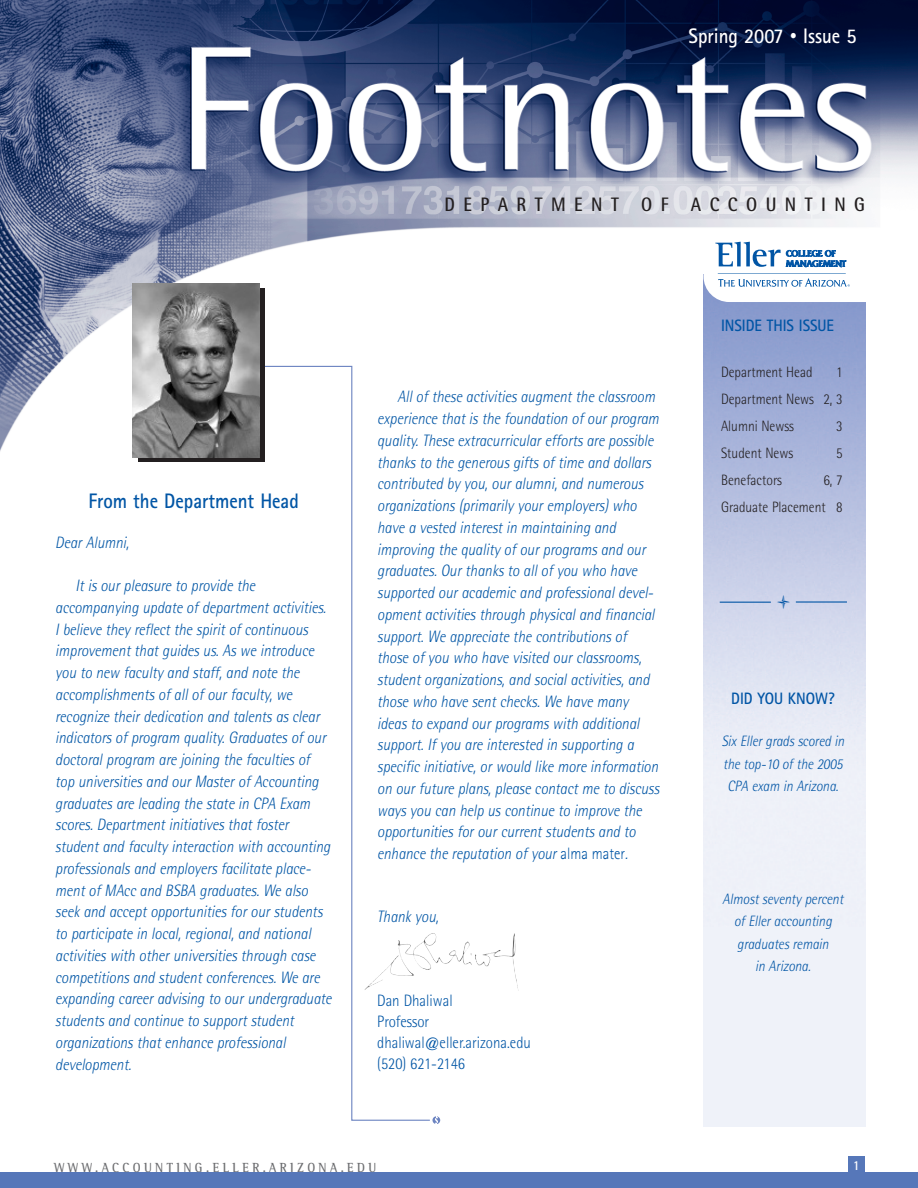
<style>
.page{position:relative;width:918px;height:1188px;background:#fff}
.page>*{position:absolute;margin:0;border:0;box-sizing:border-box;transform-origin:0 0}
.t1{font:700 21px "Rotis Sans Serif";color:#0155a5;scale:.9 1}
.t2{font:700 21px "Rotis Sans Serif";color:#fff;scale:.9 1}
.t3{font:700 19.5px "Rotis Semi Sans";letter-spacing:.485em;color:#231f20;scale:.9 1}
.t4{font:italic 300 16.5px/21.8px "Rotis Semi Sans";color:#0155a5;scale:.9 1}
.t5{font:300 16.5px/21px "Rotis Semi Sans";color:#0155a5;scale:.9 1}
.t6{font:700 16.5px "Rotis Sans Serif";color:#0155a5;scale:.9 1}
.t7{font:16.5px "Webdings";color:#0155a5;scale:.9 1}
.t8{font:italic 300 15px/22.5px "Rotis Semi Sans";color:#0155a5;text-align:justify;scale:.9 1}
.t9{font:300 15px/27px "Rotis Semi Sans";color:#231f20;text-align:justify;scale:.9 1}
.t10{font:700 13.5px "Rotis Semi Serif";letter-spacing:.28em;color:#6c6d70;scale:.9 1}
.t11{font:700 13.5px "Rotis Semi Sans";color:#fff;scale:.9 1}
.s1{font-size:15px}
.s2{font-family:"Rotis Sans Serif";font-style:normal}
</style>
<div class="page">
<img style="left:0;top:0;width:918px;height:1173px">
<svg style="left:703px;top:274px;width:162px;height:853px"></svg>
<div style="left:848px;top:1156px;width:17px;height:32px;background:#5677b9"></div>
<hr style="left:720px;top:602px;width:51px;height:1px;background:#0155a5">
<hr style="left:796px;top:601px;width:51px;height:2px;background:#0155a5">
<svg style="left:236px;top:365px;width:195px;height:756px"></svg>
<svg style="left:432px;top:1116px;width:8px;height:8px"></svg>
<img style="left:425px;top:941px;width:47px;height:24px">
<div style="left:138px;top:288px;width:127px;height:174px;background:linear-gradient(to right,#231f20,#231f20)"></div>
<img style="left:132px;top:283px;width:127px;height:174px">
<div style="left:704px;top:251px;width:207px;height:51px;background:#fff;border-radius:26px"></div>
<svg style="left:715px;top:242px;width:131px;height:25px"></svg>
<hr style="left:718px;top:273px;width:128px;height:1px;background:#0155a5">
<svg style="left:718px;top:278px;width:132px;height:9px"></svg>
<div style="left:0;top:1173px;width:918px;height:15px;background:#5677b9"></div>
<svg style="left:434px;top:1115px;width:5px;height:11px"></svg>
<p class="t2" style="left:689px;top:28px;width:188px">Spring 2007 <span class="s1">•</span> Issue 5</p>
<p class="t1" style="left:88px;top:493px;width:235px">From the Department Head</p>
<p class="t4" style="left:55px;top:534px;width:83px">Dear Alumni,</p>
<p class="t4" style="left:55px;top:576px;width:308px;text-indent:20px">It is our pleasure to provide the accompanying update of department activities.<br>I believe they reflect the spirit of continuous improvement that guides us. As we introduce you to new faculty and staff, and note the accomplishments of all of our faculty, we recognize their dedication and talents as clear indicators of program quality. Graduates of our doctoral program are joining the faculties of top universities and our Master of Accounting graduates are leading the state in CPA Exam scores. Department initiatives that foster student and faculty interaction with accounting professionals and employers facilitate place&shy;ment of MAcc and BSBA graduates. We also seek and accept opportunities for our students to participate in local, regional, and national activities with other universities through case competitions and student conferences. We are expanding career advising to our undergraduate students and continue to support student organizations that enhance professional development.</p>
<p class="t3" style="left:445px;top:197px;width:469px">DEPARTMENT OF ACCOUNTING</p>
<p class="t4" style="left:377px;top:388px;width:315px;text-indent:20px">All of these activities augment the classroom experience that is the foundation of our program quality. These extracurricular efforts are possible thanks to the generous gifts of time and dollars contributed by you, our alumni, and numerous organizations (primarily your employers) who have a vested interest in maintaining and improving the quality of our programs and our graduates. Our thanks to all of you who have supported our academic and professional devel&shy;opment activities through physical and financial support. We appreciate the contributions of those of you who have visited our classrooms, student organizations, and social activities, and those who have sent checks. We have many ideas to expand our programs with additional support. If you are interested in supporting a specific initiative, or would like more information on our future plans, please contact me to discuss ways you can help us continue to improve the opportunities for our current students and to enhance the reputation of your <span class="s2">alma mater</span>.</p>
<p class="t4" style="left:377px;top:907px;width:70px">Thank you,</p>
<p class="t5" style="left:377px;top:992px;width:172px">Dan Dhaliwal<br>Professor dhaliwal@eller.arizona.edu (520) 621-2146</p>
<p class="t6" style="left:721px;top:320px;width:127px">INSIDE THIS ISSUE</p>
<p class="t9" style="left:721px;top:360px;width:103px">Department Head</p>
<p class="t9" style="left:721px;top:360px;width:137px;text-indent:115px">1<br>Department News 2, 3<br>Alumni Newss</p>
<p class="t9" style="left:836px;top:414px;width:9px">3</p>
<p class="t9" style="left:721px;top:441px;width:82px">Student News</p>
<p class="t9" style="left:836px;top:441px;width:9px">5</p>
<p class="t9" style="left:721px;top:468px;width:69px">Benefactors</p>
<p class="t9" style="left:721px;top:468px;width:137px;text-align:right">6, 7<br>Graduate Placement 8</p>
<p class="t7" style="left:776px;top:591px;width:18px">●</p>
<p class="t6" style="left:731px;top:693px;width:116px">DID YOU KNOW?</p>
<p class="t8" style="left:722px;top:731px;width:138px">Six Eller grads scored in the top-10 of the 2005<br>CPA exam in Arizona.</p>
<p class="t8" style="left:723px;top:889px;width:136px;text-align:center">Almost seventy percent of Eller accounting graduates remain<br>in Arizona.</p>
<p class="t10" style="left:54px;top:1163px;width:360px">WWW.ACCOUNTING.ELLER.ARIZONA.EDU</p>
<p class="t11" style="left:853px;top:1160px;width:9px">1</p>
</div>
